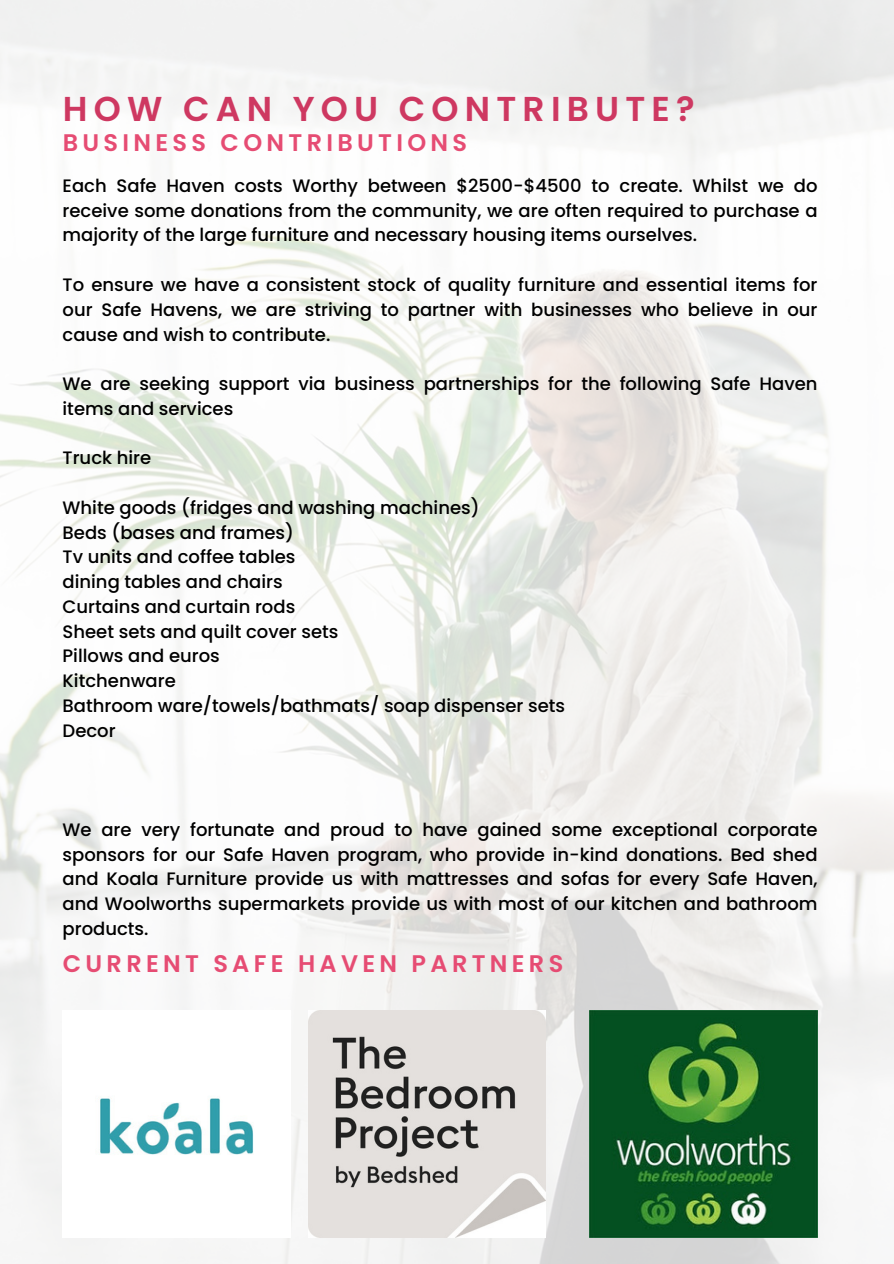
<style>
.page{position:relative;width:894px;height:1264px;background:#fff}
.page>*{position:absolute;margin:0;border:0;box-sizing:border-box;transform-origin:0 0}
.t1{font:600 34.5px "Poppins";letter-spacing:.18em;color:#ce3861}
.t2{font:600 24px "Poppins";letter-spacing:.18em;color:#e64c73}
.t3{font:500 18px/24.8px "Poppins";color:#000;text-align:justify}
</style>
<div class="page">
<img style="left:0;top:0;width:893px;height:1263px">
<img style="left:63px;top:1010px;width:227px;height:227px">
<img style="left:589px;top:1010px;width:228px;height:227px">
<img style="left:309px;top:1010px;width:236px;height:227px">
<p class="t1" style="left:63px;top:84px;width:633px">HOW CAN YOU CONTRIBUTE?</p>
<h2 class="t2" style="left:63px;top:126px;width:406px">BUSINESS CONTRIBUTIONS</h2>
<p class="t3" style="left:63px;top:173px;width:756px">Each Safe Haven costs Worthy between $2500-$4500 to create. Whilst we do receive some donations from the community, we are often required to purchase a majority of the large furniture and necessary housing items ourselves.</p>
<p class="t3" style="left:63px;top:272px;width:756px">To ensure we have a consistent stock of quality furniture and essential items for our Safe Havens, we are striving to partner with businesses who believe in our cause and wish to contribute.</p>
<p class="t3" style="left:63px;top:371px;width:756px">We are seeking support via business partnerships for the following Safe Haven items and services</p>
<p class="t3" style="left:63px;top:445px;width:90px">Truck hire</p>
<p class="t3" style="left:63px;top:495px;width:418px">White goods (fridges and washing machines)</p>
<p class="t3" style="left:63px;top:520px;width:233px">Beds (bases and frames)</p>
<p class="t3" style="left:63px;top:544px;width:234px">Tv units and coffee tables</p>
<p class="t3" style="left:63px;top:569px;width:221px">dining tables and chairs</p>
<p class="t3" style="left:63px;top:594px;width:234px">Curtains and curtain rods</p>
<p class="t3" style="left:63px;top:619px;width:277px">Sheet sets and quilt cover sets</p>
<p class="t3" style="left:63px;top:643px;width:159px">Pillows and euros</p>
<p class="t3" style="left:63px;top:668px;width:115px">Kitchenware</p>
<p class="t3" style="left:63px;top:693px;width:504px">Bathroom ware/towels/bathmats/ soap dispenser sets</p>
<p class="t3" style="left:63px;top:718px;width:55px">Decor</p>
<p class="t3" style="left:63px;top:817px;width:756px">We are very fortunate and proud to have gained some exceptional corporate sponsors for our Safe Haven program, who provide in-kind donations. Bed shed and Koala Furniture provide us with mattresses and sofas for every Safe Haven, and Woolworths supermarkets provide us with most of our kitchen and bathroom products.</p>
<p class="t2" style="left:63px;top:946px;width:502px">CURRENT SAFE HAVEN PARTNERS</p>
</div>
